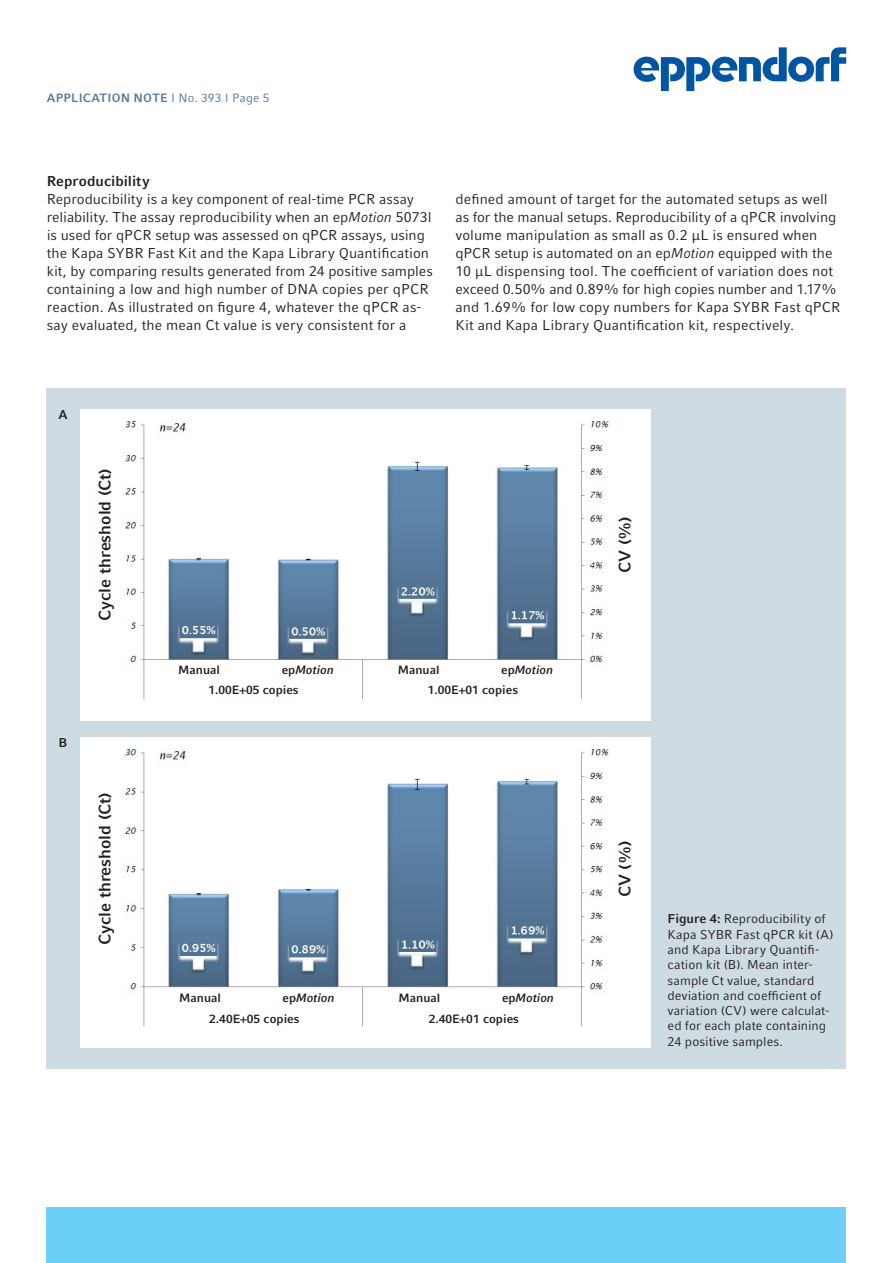
<style>
.page{position:relative;width:893px;height:1263px;background:#fff}
.page>*{position:absolute;margin:0;border:0;box-sizing:border-box;transform-origin:0 0}
.t1{font:700 16.5px "Compatil Factfor Eppendorf";color:#231f20}
.t2{font:14.25px/18px "Compatil Factfor Eppendorf";color:#231f20}
.t3{font:700 14.25px "Compatil Factfor Eppendorf";color:#231f20}
.t4{font:12.75px/15.3px "Compatil Factfor Eppendorf";color:#231f20}
.t5{font:700 12.75px "Compatil Factfor Eppendorf";color:#231f20}
.t6{font:700 12px "Compatil Factfor Eppendorf";color:#231f20}
.t7{font:italic 700 12px "Compatil Factfor Eppendorf";color:#231f20}
.t8{font:700 12px "Compatil Factfor Eppendorf";letter-spacing:.015em;color:#567898}
.s1{font-weight:400}
.s2{font-style:italic}
.s3{font-style:normal}
.s4{font-weight:700}
</style>
<div class="page">
<svg style="left:634px;top:47px;width:212px;height:44px"></svg>
<div style="left:47px;top:1208px;width:799px;height:55px;background:#6bcff6"></div>
<div style="left:47px;top:389px;width:799px;height:680px;background:#cfdbe2"></div>
<img style="left:81px;top:410px;width:570px;height:310px">
<img style="left:81px;top:737px;width:570px;height:311px">
<div style="left:98px;top:429px;width:13px;height:231px;background:#fff"></div>
<div style="left:98px;top:751px;width:13px;height:235px;background:#fff"></div>
<div style="left:618px;top:751px;width:13px;height:235px;background:#fff"></div>
<div style="left:618px;top:429px;width:13px;height:231px;background:#fff"></div>
<div style="left:202px;top:685px;width:103px;height:13px;background:#fff"></div>
<div style="left:422px;top:685px;width:102px;height:13px;background:#fff"></div>
<div style="left:169px;top:665px;width:60px;height:13px;background:#fff"></div>
<div style="left:278px;top:665px;width:60px;height:13px;background:#fff"></div>
<div style="left:203px;top:1014px;width:102px;height:12px;background:#fff"></div>
<div style="left:170px;top:993px;width:60px;height:13px;background:#fff"></div>
<div style="left:279px;top:993px;width:60px;height:13px;background:#fff"></div>
<div style="left:389px;top:665px;width:60px;height:13px;background:#fff"></div>
<div style="left:497px;top:665px;width:60px;height:13px;background:#fff"></div>
<div style="left:423px;top:1014px;width:102px;height:12px;background:#fff"></div>
<div style="left:389px;top:993px;width:60px;height:13px;background:#fff"></div>
<div style="left:498px;top:993px;width:60px;height:13px;background:#fff"></div>
<p class="t8" style="left:47px;top:91px;width:224px">APPLICATION NOTE <span class="s1">I No. 393 I Page 5</span></p>
<p class="t3" style="left:47px;top:172px;width:104px">Reproducibility</p>
<p class="t2" style="left:47px;top:190px;width:388px">Reproducibility is a key component of real-time PCR assay reliability. The assay reproducibility when an ep<span class="s2">Motion</span> 5073l is used for qPCR setup was assessed on qPCR assays, using the Kapa SYBR Fast Kit and the Kapa Library Quantification kit, by comparing results generated from 24 positive samples containing a low and high number of DNA copies per qPCR reaction. As illustrated on figure 4, whatever the qPCR as&shy;say evaluated, the mean Ct value is very consistent for a</p>
<p class="t2" style="left:455px;top:190px;width:387px">defined amount of target for the automated setups as well as for the manual setups. Reproducibility of a qPCR involving volume manipulation as small as 0.2 μL is ensured when qPCR setup is automated on an ep<span class="s2">Motion</span> equipped with the 10 μL dispensing tool. The coefficient of variation does not exceed 0.50% and 0.89% for high copies number and 1.17% and 1.69% for low copy numbers for Kapa SYBR Fast qPCR Kit and Kapa Library Quantification kit, respectively.</p>
<p class="t5" style="left:58px;top:407px;width:11px">A</p>
<p class="t1" style="left:95px;top:621px;width:154px;rotate:-90deg">Cycle threshold (Ct)</p>
<p class="t5" style="left:58px;top:735px;width:10px">B</p>
<p class="t1" style="left:95px;top:945px;width:154px;rotate:-90deg">Cycle threshold (Ct)</p>
<p class="t6" style="left:178px;top:663px;width:43px">Manual</p>
<p class="t7" style="left:282px;top:663px;width:54px"><span class="s3">ep</span>Motion</p>
<p class="t6" style="left:398px;top:663px;width:43px">Manual</p>
<p class="t7" style="left:501px;top:663px;width:54px"><span class="s3">ep</span>Motion</p>
<p class="t6" style="left:208px;top:683px;width:92px">1.00E+05 copies</p>
<p class="t6" style="left:428px;top:683px;width:92px">1.00E+01 copies</p>
<p class="t6" style="left:179px;top:991px;width:43px">Manual</p>
<p class="t7" style="left:283px;top:991px;width:54px"><span class="s3">ep</span>Motion</p>
<p class="t6" style="left:209px;top:1011px;width:92px">2.40E+05 copies</p>
<p class="t6" style="left:399px;top:991px;width:43px">Manual</p>
<p class="t7" style="left:502px;top:991px;width:54px"><span class="s3">ep</span>Motion</p>
<p class="t6" style="left:429px;top:1011px;width:92px">2.40E+01 copies</p>
<p class="t1" style="left:615px;top:573px;width:58px;rotate:-90deg">CV (%)</p>
<p class="t1" style="left:615px;top:897px;width:58px;rotate:-90deg">CV (%)</p>
<p class="t4" style="left:668px;top:911px;width:168px"><span class="s4">Figure 4:</span> Reproducibility of<br>Kapa SYBR Fast qPCR kit (A) and Kapa Library Quantifi&shy;cation kit (B). Mean inter&shy;sample Ct value, standard deviation and coefficient of variation (CV) were calculat&shy;ed for each plate containing<br>24 positive samples.</p>
</div>
